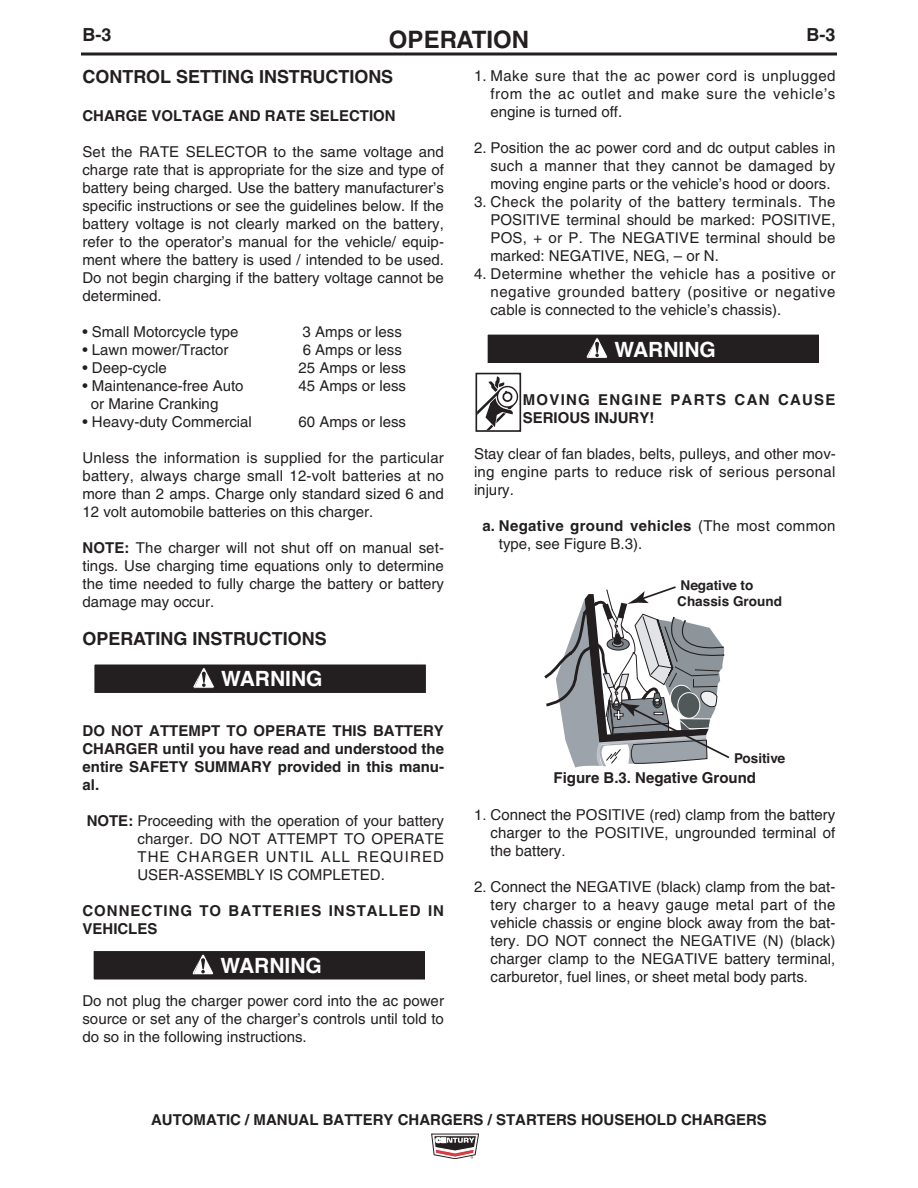
<style>
.page{position:relative;width:918px;height:1188px;background:#fff}
.page>*{position:absolute;margin:0;border:0;box-sizing:border-box;transform-origin:0 0}
.t1{font:700 24px "Helvetica LT Std";color:#231f20}
.t2{font:700 21px "Helvetica";color:#fff}
.t3{font:700 18px "Helvetica LT Std";color:#231f20}
.t4{font:15px/18px "Helvetica LT Std";color:#231f20;text-align:justify}
.t5{font:15px/18px "Helvetica";letter-spacing:.005em;color:#231f20;text-align:justify}
.t6{font:700 15px/18px "Helvetica LT Std";color:#231f20;text-align:justify}
.t7{font:700 15px/18px "Helvetica LT Std";letter-spacing:.065em;color:#231f20}
.t8{font:700 15px/18px "Helvetica LT Std";letter-spacing:.085em;color:#231f20}
.t9{font:700 13.5px/15.6px "Helvetica";color:#231f20}
.s1{font-weight:700}
</style>
<div class="page">
<svg style="left:431px;top:1134px;width:48px;height:25px"></svg>
<svg style="left:81px;top:52px;width:756px;height:4px;background:#595657"></svg>
<div style="left:94px;top:665px;width:332px;height:28px;background:#231f20"></div>
<div style="left:91px;top:662px;width:338px;height:34px;border:3px solid #fff"></div>
<svg style="left:193px;top:668px;width:21px;height:20px"></svg>
<div style="left:94px;top:951px;width:331px;height:29px;background:#231f20"></div>
<div style="left:91px;top:948px;width:337px;height:35px;border:3px solid #fff"></div>
<svg style="left:192px;top:954px;width:22px;height:21px"></svg>
<div style="left:488px;top:335px;width:331px;height:28px;background:#231f20"></div>
<div style="left:485px;top:332px;width:337px;height:34px;border:3px solid #fff"></div>
<svg style="left:586px;top:337px;width:21px;height:22px"></svg>
<div style="left:475px;top:371px;width:46px;height:62px;background:#c3c2c2"></div>
<div style="left:475px;top:373px;width:46px;height:59px;border:2px solid #231f20"></div>
<svg style="left:477px;top:376px;width:42px;height:55px;background:#bfbebe"></svg>
<svg style="left:544px;top:586px;width:186px;height:182px"></svg>
<p class="t3" style="left:83px;top:28px;width:30px">B-3</p>
<h1 class="t1" style="left:389px;top:31px;width:142px">OPERATION</h1>
<p class="t3" style="left:807px;top:28px;width:30px">B-3</p>
<p class="t3" style="left:83px;top:70px;width:312px">CONTROL SETTING INSTRUCTIONS</p>
<p class="t6" style="left:83px;top:108px;width:315px">CHARGE VOLTAGE AND RATE SELECTION</p>
<p class="t4" style="left:83px;top:144px;width:363px">Set the RATE SELECTOR to the same voltage and charge rate that is appropriate for the size and type of battery being charged. Use the battery manufacturer’s specific instructions or see the guidelines below. If the battery voltage is not clearly marked on the battery, refer to the operator’s manual for the vehicle/ equip&shy;ment where the battery is used / intended to be used.<br>Do not begin charging if the battery voltage cannot be determined.</p>
<p class="t4" style="left:83px;top:324px;width:158px">• Small Motorcycle type</p>
<p class="t4" style="left:303px;top:324px;width:101px">3 Amps or less</p>
<p class="t4" style="left:83px;top:342px;width:148px">• Lawn mower/Tractor</p>
<p class="t4" style="left:303px;top:342px;width:101px">6 Amps or less</p>
<p class="t4" style="left:83px;top:360px;width:86px">• Deep‐cycle</p>
<p class="t4" style="left:298px;top:360px;width:109px">25 Amps or less</p>
<p class="t4" style="left:83px;top:378px;width:163px">• Maintenance‐free Auto</p>
<p class="t4" style="left:299px;top:378px;width:109px">45 Amps or less</p>
<p class="t4" style="left:91px;top:396px;width:129px">or Marine Cranking</p>
<p class="t4" style="left:83px;top:414px;width:171px">• Heavy‐duty Commercial</p>
<p class="t4" style="left:298px;top:414px;width:109px">60 Amps or less</p>
<p class="t4" style="left:83px;top:450px;width:363px">Unless the information is supplied for the particular battery, always charge small 12‐volt batteries at no more than 2 amps. Charge only standard sized 6 and 12 volt automobile batteries on this charger.</p>
<p class="t4" style="left:83px;top:540px;width:363px"><span class="s1">NOTE:</span> The charger will not shut off on manual set&shy;tings. Use charging time equations only to determine the time needed to fully charge the battery or battery damage may occur.</p>
<p class="t3" style="left:83px;top:632px;width:246px">OPERATING INSTRUCTIONS</p>
<p class="t4" style="left:491px;top:68px;width:346px;text-indent:-16px">1. Make sure that the ac power cord is unplugged from the ac outlet and make sure the vehicle’s engine is turned off.</p>
<p class="t4" style="left:491px;top:140px;width:346px;text-indent:-16px">2. Position the ac power cord and dc output cables in such a manner that they cannot be damaged by moving engine parts or the vehicle’s hood or doors.</p>
<p class="t4" style="left:491px;top:194px;width:347px;text-indent:-16px">3. Check the polarity of the battery terminals. The POSITIVE terminal should be marked: POSITIVE, POS, + or P. The NEGATIVE terminal should be marked: NEGATIVE, NEG, – or N.</p>
<p class="t4" style="left:491px;top:266px;width:347px;text-indent:-16px">4. Determine whether the vehicle has a positive or negative grounded battery (positive or negative cable is connected to the vehicle’s chassis).</p>
<h2 class="t2" style="left:614px;top:340px;width:103px">WARNING</h2>
<p class="t8" style="left:523px;top:392px;width:314px">MOVING ENGINE PARTS CAN CAUSE<br>SERIOUS INJURY!</p>
<p class="t4" style="left:474px;top:446px;width:363px">Stay clear of fan blades, belts, pulleys, and other mov&shy;ing engine parts to reduce risk of serious personal injury.</p>
<p class="t4" style="left:499px;top:518px;width:338px;text-indent:-17px"><span class="s1">a. Negative ground vehicles</span> (The most common type, see Figure B.3).</p>
<p class="t9" style="left:677px;top:579px;width:106px">Negative to<br>Chassis Ground</p>
<h2 class="t2" style="left:221px;top:670px;width:103px">WARNING</h2>
<p class="t6" style="left:83px;top:723px;width:363px">DO NOT ATTEMPT TO OPERATE THIS BATTERY CHARGER until you have read and understood the entire SAFETY SUMMARY provided in this manu&shy;al.</p>
<p class="t4" style="left:137px;top:813px;width:308px;text-indent:-51px"><span class="s1">NOTE:</span> Proceeding with the operation of your battery charger. DO NOT ATTEMPT TO OPERATE THE CHARGER UNTIL ALL REQUIRED USER-ASSEMBLY IS COMPLETED.</p>
<p class="t7" style="left:83px;top:903px;width:363px">CONNECTING TO BATTERIES INSTALLED IN<br>VEHICLES</p>
<h2 class="t2" style="left:220px;top:957px;width:103px">WARNING</h2>
<p class="t4" style="left:83px;top:993px;width:363px">Do not plug the charger power cord into the ac power source or set any of the charger’s controls until told to do so in the following instructions.</p>
<p class="t9" style="left:734px;top:752px;width:52px">Positive</p>
<p class="t6" style="left:554px;top:770px;width:204px">Figure B.3. Negative Ground</p>
<p class="t5" style="left:491px;top:807px;width:346px;text-indent:-16px">1. Connect the POSITIVE (red) clamp from the battery charger to the POSITIVE, ungrounded terminal of the battery.</p>
<p class="t5" style="left:491px;top:879px;width:347px;text-indent:-16px">2. Connect the NEGATIVE (black) clamp from the bat&shy;tery charger to a heavy gauge metal part of the vehicle chassis or engine block away from the bat&shy;tery. DO NOT connect the NEGATIVE (N) (black) charger clamp to the NEGATIVE battery terminal, carburetor, fuel lines, or sheet metal body parts.</p>
<p class="t6" style="left:151px;top:1112px;width:617px">AUTOMATIC / MANUAL BATTERY CHARGERS / STARTERS HOUSEHOLD CHARGERS</p>
</div>
